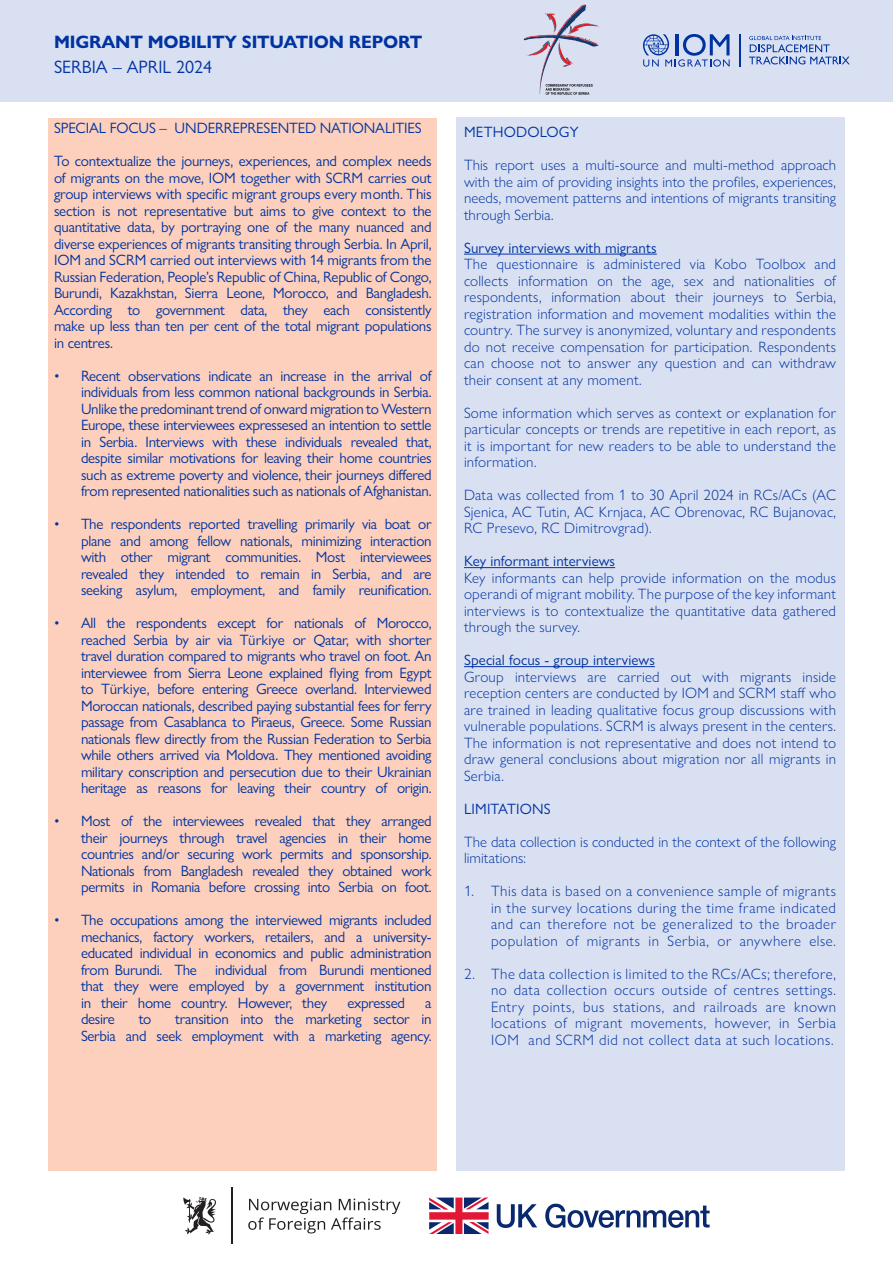
<style>
.page{position:relative;width:893px;height:1263px;background:#fff}
.page>*{position:absolute;margin:0;border:0;box-sizing:border-box;transform-origin:0 0}
.t1{font:700 18px "Gill Sans Nova";letter-spacing:-.01em;color:#0033a1}
.t2{font:18px "Gill Sans Nova";color:#0033a1}
.t3{font:15px/16.5px "Gill Sans Nova";letter-spacing:-.02em;color:#0033a1;text-align:justify}
.t4{font:300 15px/16.5px "Gill Sans Nova";letter-spacing:.015em;color:#0033a1;text-align:justify}
.t5{font:15px "Gill Sans Nova";letter-spacing:.005em;color:#0033a1}
.t6{font:15px "Gill Sans Nova";letter-spacing:.01em;color:#0033a1}
.t7{font:15px "Gill Sans Nova";letter-spacing:.015em;color:#0033a1}
</style>
<div class="page">
<div style="left:0;top:0;width:893px;height:102px;background:#d9e0f2"></div>
<div style="left:456px;top:117px;width:388px;height:1053px;background:#d9e0f2"></div>
<hr style="left:464px;top:254px;width:193px;height:1px;background:#0033a1">
<hr style="left:464px;top:567px;width:151px;height:1px;background:#0033a1">
<hr style="left:464px;top:666px;width:191px;height:1px;background:#0033a1">
<div style="left:48px;top:118px;width:389px;height:1052px;background:#fcd0bc"></div>
<svg style="left:183px;top:1197px;width:33px;height:37px"></svg>
<hr style="left:232px;top:1187px;width:1px;height:57px;background:#231f20">
<svg style="left:248px;top:1198px;width:152px;height:35px"></svg>
<svg style="left:429px;top:1197px;width:60px;height:37px"></svg>
<svg style="left:497px;top:1204px;width:40px;height:24px"></svg>
<svg style="left:545px;top:1204px;width:165px;height:24px"></svg>
<hr style="left:739px;top:34px;width:1px;height:33px;background:#0033a1">
<svg style="left:643px;top:34px;width:87px;height:33px"></svg>
<svg style="left:749px;top:36px;width:101px;height:28px"></svg>
<svg style="left:524px;top:4px;width:75px;height:91px"></svg>
<p class="t1" style="left:54px;top:30px;width:370px">MIGRANT MOBILITY SITUATION REPORT</p>
<p class="t2" style="left:54px;top:56px;width:160px">SERBIA – APRIL 2024</p>
<p class="t3" style="left:54px;top:120px;width:369px">SPECIAL FOCUS – UNDERREPRESENTED NATIONALITIES</p>
<p class="t3" style="left:54px;top:153px;width:379px">To contextualize the journeys, experiences, and complex needs of migrants on the move, IOM together with SCRM carries out group interviews with specific migrant groups every month. This section is not representative but aims to give context to the quantitative data, by portraying one of the many nuanced and diverse experiences of migrants transiting through Serbia. In April, IOM and SCRM carried out interviews with 14 migrants from the Russian Federation, People’s Republic of China, Republic of Congo, Burundi, Kazakhstan, Sierra Leone, Morocco, and Bangladesh.<br>According to government data, they each consistently make up less than ten per cent of the total migrant populations in centres.</p>
<p class="t3" style="left:81px;top:367px;width:352px;text-indent:-27px">• Recent observations indicate an increase in the arrival of individuals from less common national backgrounds in Serbia.<br>Unlike the predominant trend of onward migration to Western Europe, these interviewees expressesed an intention to settle in Serbia. Interviews with these individuals revealed that, despite similar motivations for leaving their home countries such as extreme poverty and violence, their journeys differed from represented nationalities such as nationals of Afghanistan.</p>
<p class="t3" style="left:81px;top:516px;width:352px;text-indent:-27px">• The respondents reported travelling primarily via boat or plane and among fellow nationals, minimizing interaction with other migrant communities. Most interviewees revealed they intended to remain in Serbia, and are seeking asylum, employment, and family reunification.</p>
<p class="t3" style="left:81px;top:615px;width:352px;text-indent:-27px">• All the respondents except for nationals of Morocco, reached Serbia by air via Türkiye or Qatar, with shorter travel duration compared to migrants who travel on foot. An interviewee from Sierra Leone explained flying from Egypt to Türkiye, before entering Greece overland. Interviewed Moroccan nationals, described paying substantial fees for ferry passage from Casablanca to Piraeus, Greece. Some Russian nationals flew directly from the Russian Federation to Serbia while others arrived via Moldova. They mentioned avoiding military conscription and persecution due to their Ukrainian heritage as reasons for leaving their country of origin.</p>
<p class="t3" style="left:81px;top:813px;width:352px;text-indent:-27px">• Most of the interviewees revealed that they arranged their journeys through travel agencies in their home countries and/or securing work permits and sponsorship.<br>Nationals from Bangladesh revealed they obtained work permits in Romania before crossing into Serbia on foot.</p>
<p class="t3" style="left:81px;top:912px;width:352px;text-indent:-27px">• The occupations among the interviewed migrants included mechanics, factory workers, retailers, and a university&shy;educated individual in economics and public administration from Burundi. The individual from Burundi mentioned that they were employed by a government institution in their home country. However, they</p>
<p class="t3" style="left:347px;top:994px;width:59px">expressed</p>
<p class="t3" style="left:425px;top:994px;width:8px">a</p>
<p class="t3" style="left:81px;top:1011px;width:35px">desire</p>
<p class="t3" style="left:139px;top:1011px;width:14px">to</p>
<p class="t3" style="left:81px;top:1011px;width:352px;text-align:right">transition into the marketing sector in<br>Serbia and seek employment with a marketing agency.</p>
<p class="t6" style="left:464px;top:123px;width:116px">METHODOLOGY</p>
<p class="t4" style="left:464px;top:157px;width:374px">This report uses a multi-source and multi-method approach with the aim of providing insights into the profiles, experiences, needs, movement patterns and intentions of migrants transiting through Serbia.</p>
<p class="t5" style="left:464px;top:238px;width:194px">Survey interviews with migrants</p>
<p class="t4" style="left:464px;top:256px;width:374px">The questionnaire is administered via Kobo Toolbox and collects information on the age, sex and nationalities of respondents, information about their journeys to Serbia, registration information and movement modalities within the country. The survey is anonymized, voluntary and respondents do not receive compensation for participation. Respondents can choose not to answer any question and can withdraw their consent at any moment.</p>
<p class="t4" style="left:464px;top:404px;width:374px">Some information which serves as context or explanation for particular concepts or trends are repetitive in each report, as it is important for new readers to be able to understand the information.</p>
<p class="t4" style="left:464px;top:487px;width:374px">Data was collected from 1 to 30 April 2024 in RCs/ACs (AC Sjenica, AC Tutin, AC Krnjaca, AC Obrenovac, RC Bujanovac, RC Presevo, RC Dimitrovgrad).</p>
<p class="t5" style="left:464px;top:552px;width:153px">Key informant interviews</p>
<p class="t4" style="left:464px;top:569px;width:374px">Key informants can help provide information on the modus operandi of migrant mobility. The purpose of the key informant interviews is to contextualize the quantitative data gathered through the survey.</p>
<p class="t5" style="left:464px;top:651px;width:192px">Special focus - group interviews</p>
<p class="t4" style="left:464px;top:668px;width:374px">Group interviews are carried out with migrants inside reception centers are conducted by IOM and SCRM staff who are trained in leading qualitative focus group discussions with vulnerable populations. SCRM is always present in the centers.<br>The information is not representative and does not intend to draw general conclusions about migration nor all migrants in Serbia.</p>
<p class="t7" style="left:464px;top:799px;width:88px">LIMITATIONS</p>
<p class="t4" style="left:464px;top:833px;width:374px">The data collection is conducted in the context of the following limitations:</p>
<p class="t4" style="left:491px;top:883px;width:347px;text-indent:-27px">1. This data is based on a convenience sample of migrants in the survey locations during the time frame indicated and can therefore not be generalized to the broader population of migrants in Serbia, or anywhere else.</p>
<p class="t4" style="left:491px;top:965px;width:347px;text-indent:-27px">2. The data collection is limited to the RCs/ACs; therefore, no data collection occurs outside of centres settings.<br>Entry points, bus stations, and railroads are known locations of migrant movements, however, in Serbia IOM and SCRM did not collect data at such locations.</p>
</div>
